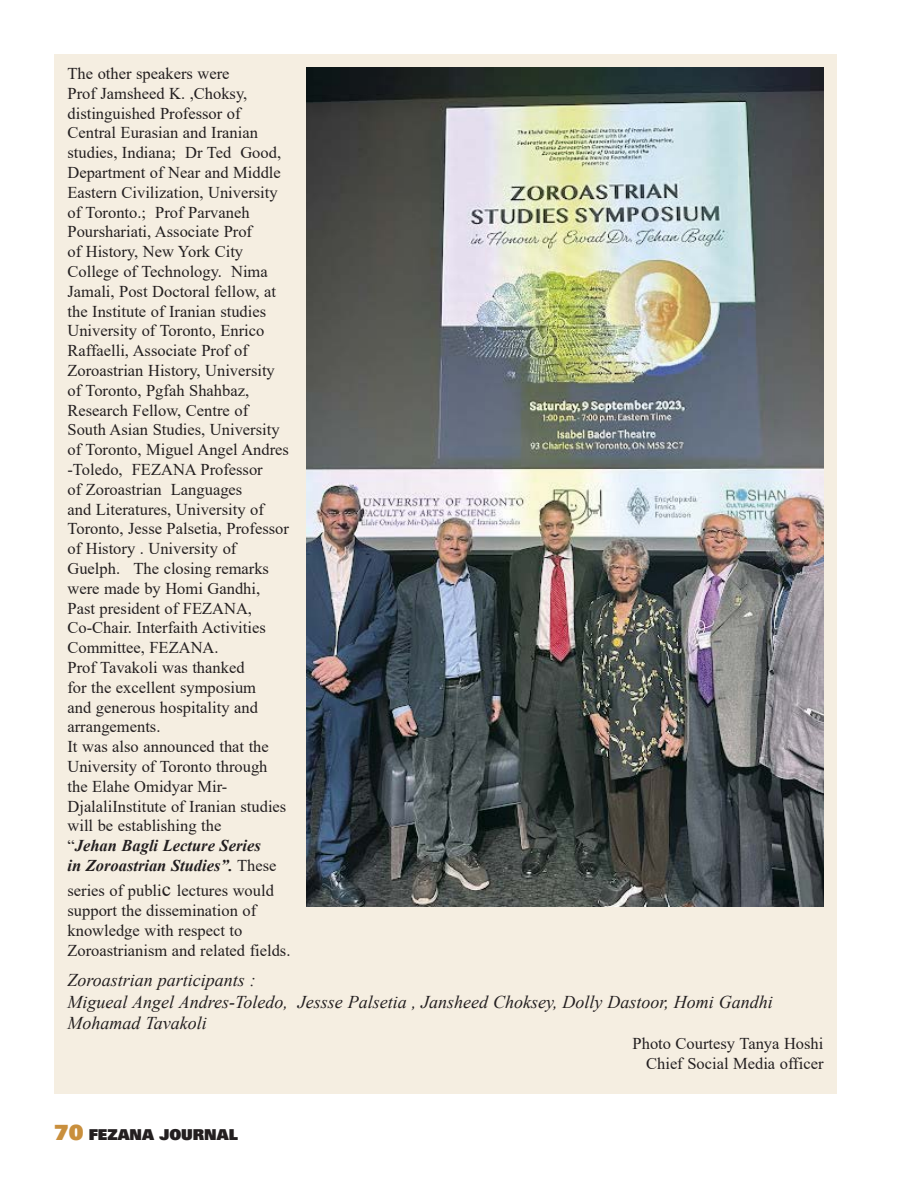
<style>
.page{position:relative;width:918px;height:1188px;background:#fff}
.page>*{position:absolute;margin:0;border:0;box-sizing:border-box;transform-origin:0 0}
.t1{font:italic 18px/21.6px "Times New Roman";color:#231f20}
.t2{font:16.5px/19.8px "Times New Roman";color:#231f20}
.t3{font:900 15px "Univers";color:#231f20}
.s1{font-weight:700;font-style:italic}
.s2{font-size:21px}
.s3{font-size:21px;color:#c98f3d}
</style>
<div class="page">
<div style="left:54px;top:54px;width:783px;height:1040px;background:#f5eee1"></div>
<img style="left:307px;top:68px;width:517px;height:838px">
<p class="t2" style="left:68px;top:63px;width:223px">The other speakers were<br>Prof Jamsheed K. ,Choksy, distinguished Professor of<br>Central Eurasian and Iranian studies, Indiana; Dr Ted Good,<br>Department of Near and Middle<br>Eastern Civilization, University of Toronto.; Prof Parvaneh<br>Pourshariati, Associate Prof<br>of History, New York City<br>College of Technology. Nima<br>Jamali, Post Doctoral fellow, at the Institute of Iranian studies<br>University of Toronto, Enrico<br>Raffaelli, Associate Prof of<br>Zoroastrian History, University of Toronto, Pgfah Shahbaz,<br>Research Fellow, Centre of<br>South Asian Studies, University of Toronto, Miguel Angel Andres -Toledo, FEZANA Professor<br>of Zoroastrian Languages<br>and Literatures, University of<br>Toronto, Jesse Palsetia, Professor of History . University of<br>Guelph. The closing remarks were made by Homi Gandhi,<br>Past president of FEZANA,<br>Co-Chair. Interfaith Activities<br>Committee, FEZANA.<br>Prof Tavakoli was thanked<br>for the excellent symposium<br>and generous hospitality and arrangements.<br>It was also announced that the<br>University of Toronto through the Elahe Omidyar Mir-<br>DjalaliInstitute of Iranian studies will be establishing the<br>“<span class="s1">Jehan Bagli Lecture Series<br>in Zoroastrian Studies”.</span> These</p>
<p class="t2" style="left:68px;top:880px;width:225px">series of publi<span class="s2">c</span> lectures would support the dissemination of knowledge with respect to<br>Zoroastrianism and related fields.</p>
<p class="t1" style="left:68px;top:969px;width:707px">Zoroastrian participants :<br>Migueal Angel Andres-Toledo, Jessse Palsetia , Jansheed Choksey, Dolly Dastoor, Homi Gandhi<br>Mohamad Tavakoli</p>
<p class="t2" style="left:633px;top:1033px;width:192px;text-align:right">Photo Courtesy Tanya Hoshi<br>Chief Social Media officer</p>
<p class="t3" style="left:54px;top:1125px;width:185px"><span class="s3">70</span> FEZANA JOURNAL</p>
</div>
